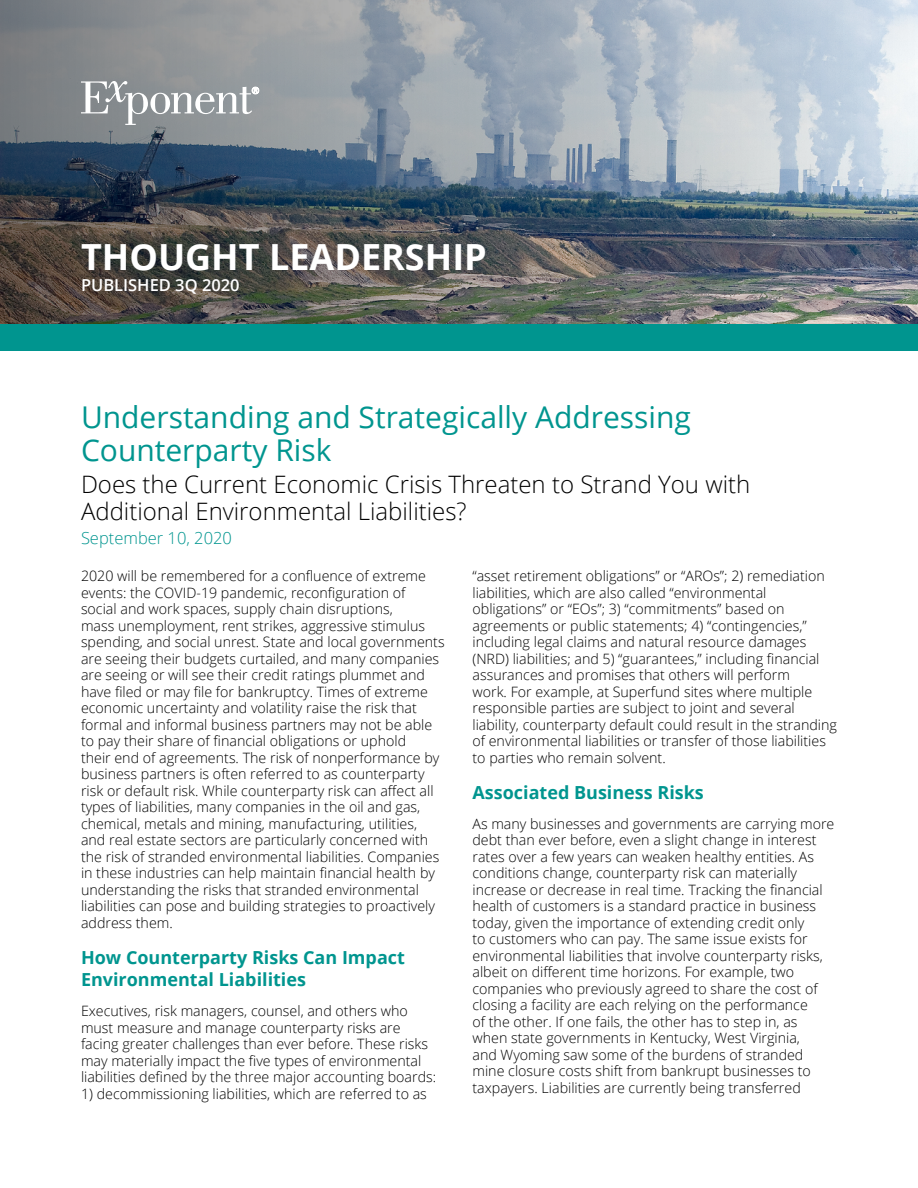
<style>
.page{position:relative;width:918px;height:1188px;background:#fff}
.page>*{position:absolute;margin:0;border:0;box-sizing:border-box;transform-origin:0 0}
.t1{font:700 36px "Open Sans";color:#fff}
.t2{font:30px/33px "Open Sans";color:#00958f}
.t3{font:300 24px/27px "Open Sans";color:#000}
.t4{font:700 18px/22.5px "Open Sans";color:#00958f}
.t5{font:300 16.5px "Open Sans";color:#00958f}
.t6{font:600 16.5px "Open Sans";color:#fff}
.t7{font:300 14.25px/16.5px "Open Sans";color:#000}
</style>
<div class="page">
<img style="left:0;top:0;width:918px;height:324px">
<div style="left:0;top:324px;width:918px;height:27px;background:#00958f"></div>
<svg style="left:81px;top:81px;width:178px;height:44px;background:#a1a5a8"></svg>
<h1 class="t1" style="left:81px;top:231px;width:407px">THOUGHT LEADERSHIP</h1>
<p class="t6" style="left:81px;top:274px;width:160px">PUBLISHED 3Q 2020</p>
<h2 class="t2" style="left:81px;top:400px;width:612px">Understanding and Strategically Addressing<br>Counterparty Risk</h2>
<h3 class="t3" style="left:81px;top:471px;width:671px">Does the Current Economic Crisis Threaten to Strand You with<br>Additional Environmental Liabilities?</h3>
<p class="t5" style="left:81px;top:526px;width:152px">September 10, 2020</p>
<p class="t7" style="left:81px;top:567px;width:365px">2020 will be remembered for a confluence of extreme events: the COVID-19 pandemic, reconfiguration of social and work spaces, supply chain disruptions,<br>mass unemployment, rent strikes, aggressive stimulus spending, and social unrest. State and local governments are seeing their budgets curtailed, and many companies are seeing or will see their credit ratings plummet and have filed or may file for bankruptcy. Times of extreme economic uncertainty and volatility raise the risk that formal and informal business partners may not be able to pay their share of financial obligations or uphold<br>their end of agreements. The risk of nonperformance by business partners is often referred to as counterparty risk or default risk. While counterparty risk can affect all types of liabilities, many companies in the oil and gas, chemical, metals and mining, manufacturing, utilities, and real estate sectors are particularly concerned with the risk of stranded environmental liabilities. Companies in these industries can help maintain financial health by understanding the risks that stranded environmental liabilities can pose and building strategies to proactively address them.</p>
<p class="t4" style="left:81px;top:945px;width:325px">How Counterparty Risks Can Impact<br>Environmental Liabilities</p>
<p class="t7" style="left:81px;top:1002px;width:357px">Executives, risk managers, counsel, and others who must measure and manage counterparty risks are facing greater challenges than ever before. These risks may materially impact the five types of environmental liabilities defined by the three major accounting boards:</p>
<p class="t7" style="left:81px;top:1085px;width:347px">1) decommissioning liabilities, which are referred to as</p>
<p class="t7" style="left:473px;top:567px;width:366px">“asset retirement obligations” or “AROs”; 2) remediation liabilities, which are also called “environmental obligations” or “EOs”; 3) “commitments” based on agreements or public statements; 4) “contingencies,” including legal claims and natural resource damages (NRD) liabilities; and 5) “guarantees,” including financial assurances and promises that others will perform<br>work. For example, at Superfund sites where multiple responsible parties are subject to joint and several liability, counterparty default could result in the stranding of environmental liabilities or transfer of those liabilities to parties who remain solvent.</p>
<p class="t4" style="left:472px;top:780px;width:233px">Associated Business Risks</p>
<p class="t7" style="left:472px;top:815px;width:363px">As many businesses and governments are carrying more debt than ever before, even a slight change in interest rates over a few years can weaken healthy entities. As conditions change, counterparty risk can materially increase or decrease in real time. Tracking the financial health of customers is a standard practice in business today, given the importance of extending credit only<br>to customers who can pay. The same issue exists for environmental liabilities that involve counterparty risks, albeit on different time horizons. For example, two companies who previously agreed to share the cost of closing a facility are each relying on the performance<br>of the other. If one fails, the other has to step in, as when state governments in Kentucky, West Virginia,<br>and Wyoming saw some of the burdens of stranded mine closure costs shift from bankrupt businesses to taxpayers. Liabilities are currently being transferred</p>
</div>
